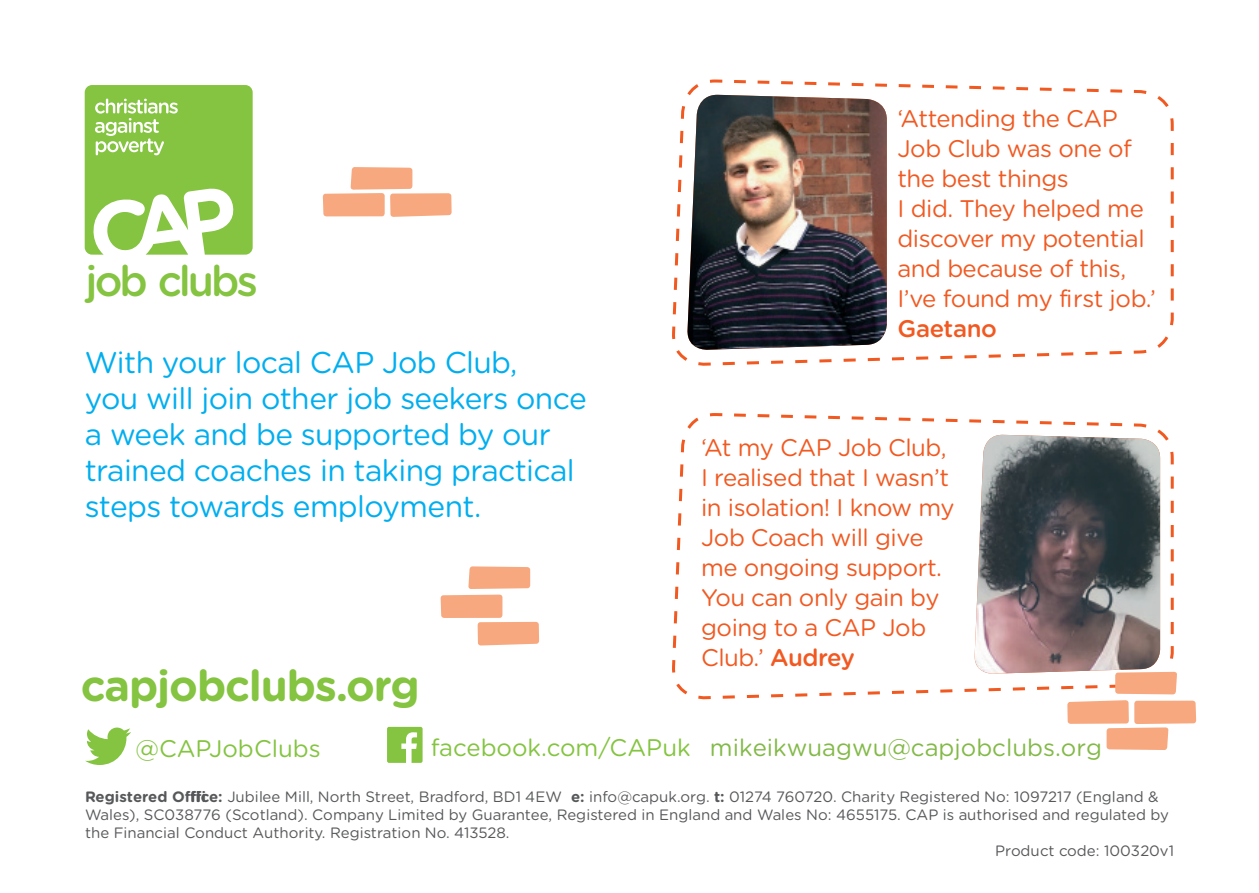
<style>
.page{position:relative;width:1259px;height:893px;background:#fff}
.page>*{position:absolute;margin:0;border:0;box-sizing:border-box;transform-origin:0 0}
.t1{font:700 43.5px "Gotham Rounded";letter-spacing:-.485em;color:#84c440}
.t2{font:500 42.9px "Gotham Rounded";letter-spacing:.025em;color:#84c440}
.t3{font:30px/36px "Gotham Rounded";letter-spacing:-.07em;color:#00aeef}
.t4{font:24px/30px "Gotham Rounded";letter-spacing:-.06em;color:#f15921}
.t5{font:24px "Gotham Rounded";color:#84c440}
.t6{font:24px "Gotham Rounded";color:#83b948}
.t7{font:500 24px "Gotham Rounded";color:#f15921}
.t8{font:15px "Gotham Rounded";letter-spacing:-.04em;color:#57585a}
.t9{font:15px "Gotham Rounded";color:#57585a}
.s1{font-weight:500}
.s2{font-weight:700}
</style>
<div class="page">
<svg style="left:672px;top:79px;width:502px;height:398px"></svg>
<img style="left:686px;top:95px;width:201px;height:255px">
<div style="left:1134px;top:701px;width:62px;height:23px;background:#f8a87e;border-radius:3px"></div>
<svg style="left:713px;top:412px;width:464px;height:338px"></svg>
<div style="left:323px;top:193px;width:62px;height:23px;background:#f8a87e;border-radius:3px"></div>
<svg style="left:350px;top:167px;width:102px;height:50px"></svg>
<div style="left:440px;top:595px;width:62px;height:23px;background:#f8a87e;border-radius:3px"></div>
<svg style="left:477px;top:622px;width:62px;height:24px"></svg>
<svg style="left:468px;top:566px;width:62px;height:23px"></svg>
<svg style="left:85px;top:85px;width:168px;height:170px"></svg>
<svg style="left:85px;top:727px;width:46px;height:38px"></svg>
<svg style="left:387px;top:727px;width:35px;height:36px"></svg>
<h2 class="t2" style="left:85px;top:265px;width:174px">job clubs</h2>
<h3 class="t3" style="left:85px;top:347px;width:505px">W ith your localCA P Job Club, you w illjoin otherjob seekers once a w eek and be supported by our trained coaches in taking practical steps tow ards em ploym ent.</h3>
<h1 class="t1" style="left:81px;top:670px;width:357px">capjobclubs.org</h1>
<h3 class="t4" style="left:897px;top:105px;width:275px">‘Attending the CA P<br>Job Club w as one of the bestthings<br>I did.They helped m e discover m y potential and because of this,<br>I’ve fou nd m y first job.’</h3>
<h3 class="t7" style="left:897px;top:319px;width:92px">G a e ta n o</h3>
<h3 class="t4" style="left:701px;top:435px;width:256px">‘At m y CA P Job Club,<br>I realised that I w asn’t in isolation!I know m y<br>Job Coach w illgive<br>m e ongoing support.<br>You can only gain by going to a CA P Job<br>Club.’<span class="s1">A u d re y</span></h3>
<h3 class="t5" style="left:136px;top:739px;width:190px">@ CA PJobClubs</h3>
<h3 class="t5" style="left:431px;top:738px;width:263px">facebook.com /CA Puk</h3>
<p class="t8" style="left:85px;top:791px;width:1074px"><span class="s2">RegisteredOffice:</span>Jubilee M ill,N orth Street,B radford,B D 14EW <span class="s2">e:</span>info@ capuk.org.<span class="s2">t:</span>01274 760720.Charity Registered N o:1097217 (England &amp;</p>
<p class="t8" style="left:85px;top:809px;width:1086px">W ales),SC038776 (Scotland).Com pany Lim ited by G uarantee,Registered in England and W ales N o:4655175.CA P is authorised and regulated by</p>
<p class="t8" style="left:85px;top:827px;width:432px">the FinancialConduct A uthority.Registration N o.413528.</p>
<p class="t9" style="left:995px;top:845px;width:185px">Product code:100320v1</p>
<h3 class="t6" style="left:710px;top:737px;width:394px">mikeikwuagwu@capjobclubs.org</h3>
</div>
